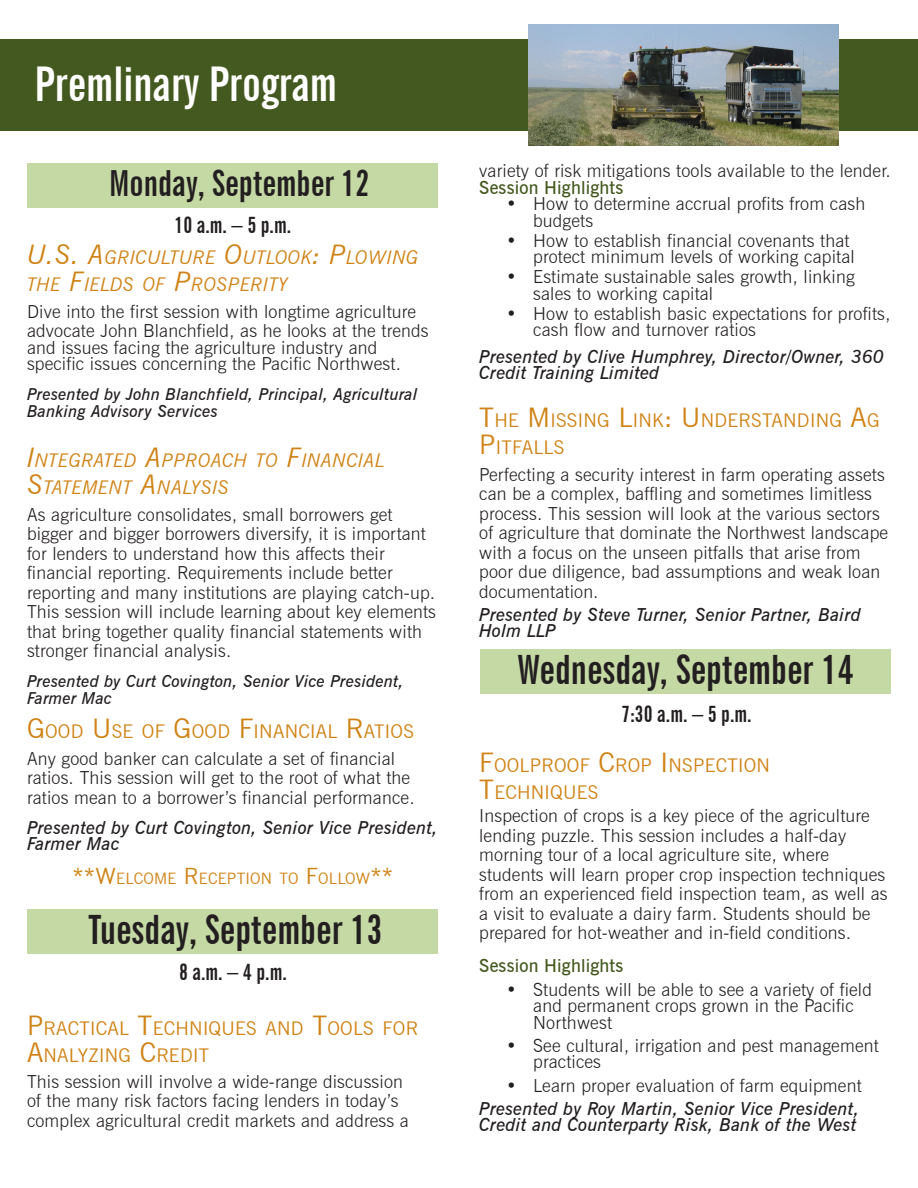
<style>
.page{position:relative;width:918px;height:1188px;background:#fff}
.page>*{position:absolute;margin:0;border:0;box-sizing:border-box;transform-origin:0 0}
.t1{font:700 extra-condensed 48px "News Gothic BT";color:#fff}
.t2{font:700 extra-condensed 40.5px "News Gothic BT";color:#231f20}
.t3{font:700 extra-condensed 36px "News Gothic BT";color:#231f20}
.t4{font:700 extra-condensed 22.5px "News Gothic BT";color:#231f20}
.t5{font:18.9px/27px "News Gothic BT";letter-spacing:.015em;color:#d08315}
.t6{font:italic 18.9px/27px "News Gothic BT";letter-spacing:.015em;color:#d08315}
.t7{font:300 18px/19.5px "News Gothic BT";letter-spacing:.01em;color:#231f20}
.t8{font:italic 600 18px/16.5px "News Gothic BT";letter-spacing:.01em;color:#231f20}
.t9{font:600 18px "News Gothic BT";letter-spacing:.01em;color:#44591f}
.t10{font:italic 600 16.5px/16.5px "News Gothic BT";letter-spacing:.01em;color:#231f20}
.t11{font:15.75px "News Gothic BT";letter-spacing:.015em;color:#d08315}
.s1{font-size:27px}
.s2{font-size:22.5px}
.s3{font-weight:600;color:#44591f}
</style>
<div class="page">
<div style="left:0;top:39px;width:918px;height:92px;background:#44591f"></div>
<img style="left:529px;top:25px;width:309px;height:120px">
<div style="left:28px;top:164px;width:410px;height:44px;background:#c5d9a5"></div>
<div style="left:28px;top:909px;width:410px;height:45px;background:#c5d9a5"></div>
<div style="left:481px;top:649px;width:410px;height:45px;background:#c5d9a5"></div>
<p class="t1" style="left:34px;top:55px;width:304px">Premlinary Program</p>
<p class="t3" style="left:109px;top:162px;width:262px">Monday, September 12</p>
<p class="t4" style="left:174px;top:211px;width:118px">10 a.m. – 5 p.m.</p>
<p class="t6" style="left:27px;top:243px;width:393px"><span class="s1">U.S. A</span>GRICULTURE <span class="s1">O</span>UTLOOK<span class="s1">: P</span>LOWING<br>THE <span class="s1">F</span>IELDS OF <span class="s1">P</span>ROSP</p>
<p class="t6" style="left:240px;top:270px;width:49px">ERITY</p>
<p class="t7" style="left:27px;top:301px;width:403px">Dive into the first session with longtime agriculture advocate John Blanchfield, as he looks at the trends</p>
<p class="t7" style="left:27px;top:339px;width:376px;line-height:16.5px">and issues facing the agriculture industry and specific issues concerning the Pacific Northwest.</p>
<p class="t10" style="left:27px;top:386px;width:392px">Presented by John Blanchfield, Principal, Agricultural<br>Banking Advisory Services</p>
<p class="t6" style="left:27px;top:446px;width:359px"><span class="s1">I</span>NTEGRATED <span class="s1">A</span>PPROA CH TO <span class="s1">F</span>INANCIAL<br><span class="s1">S</span>TATEMENT <span class="s1">A</span>NALYSIS</p>
<p class="t7" style="left:27px;top:505px;width:411px">As agriculture consolidates, small borrowers get bigger and bigger borrowers diversify, it is important for lenders to understand how this affects their financial reporting. Requirements include better reporting and many institutions are playing catch-up.<br>This session will include learning about key elements that bring together quality financial statements with stronger financial analysis.</p>
<p class="t10" style="left:27px;top:673px;width:378px">Presented by Curt Covington, Senior Vice President,<br>Farmer Mac</p>
<p class="t5" style="left:27px;top:717px;width:389px"><span class="s1">G</span>OOD <span class="s1">U</span>SE OF <span class="s1">G</span>OOD <span class="s1">F</span>INANCIAL <span class="s1">R</span>ATIOS</p>
<p class="t7" style="left:27px;top:748px;width:389px">Any good banker can calculate a set of financial ratios. This session will get to the root of what the ratios mean to a borrower’s financial performance.</p>
<p class="t8" style="left:27px;top:819px;width:413px">Presented by Curt Covington, Senior Vice President,<br>Farmer Mac</p>
<p class="t11" style="left:73px;top:869px;width:322px"><span class="s2">**W</span>ELCOME <span class="s2">R</span>ECEPTION TO <span class="s2">F</span>OLLOW<span class="s2">**</span></p>
<p class="t2" style="left:88px;top:905px;width:296px">Tuesday, September 13</p>
<p class="t4" style="left:179px;top:959px;width:109px">8 a.m. – 4 p.m.</p>
<p class="t5" style="left:27px;top:1014px;width:390px"><span class="s1">P</span> RACTICAL <span class="s1">T</span>ECHNIQU ES AND <span class="s1">T</span>OOLS FOR<br><span class="s1">A</span>NALYZING <span class="s1">C</span>REDIT</p>
<p class="t7" style="left:27px;top:1072px;width:383px">This session will involve a wide-range discussion of the many risk factors facing lenders in today’s complex agricultural credit markets and address a</p>
<p class="t7" style="left:479px;top:162px;width:413px;line-height:16.5px">variety of risk mitigations tools available to the lender.<br><span class="s3">Session Highlights</span></p>
<p class="t7" style="left:533px;top:195px;width:334px;line-height:16.5px;text-indent:-27px">• How to determine accrual profits from cash budgets</p>
<p class="t7" style="left:506px;top:232px;width:350px;line-height:16.5px;text-align:right">• How to establish financial covenants that protect minimum levels of working capital</p>
<p class="t7" style="left:533px;top:268px;width:323px;line-height:16.5px;text-indent:-27px">• Estimate sustainable sales growth, linking sales to working capital</p>
<p class="t7" style="left:533px;top:305px;width:359px;line-height:16.5px;text-indent:-27px">• How to establish basic expectations for profits, cash flow and turnover ratios</p>
<p class="t8" style="left:479px;top:348px;width:406px">Presented by Clive Humphrey, Director/Owner, 360<br>Credit Training Limited</p>
<p class="t5" style="left:479px;top:406px;width:400px"><span class="s1">T</span>HE <span class="s1">M</span> ISSING <span class="s1">L</span>INK<span class="s1">: U</span>NDERSTANDING <span class="s1">A</span>G<br><span class="s1">P</span> ITFALLS</p>
<p class="t7" style="left:479px;top:464px;width:410px">Perfecting a security interest in farm operating assets can be a complex, baffling and sometimes limitless process. This session will look at the various sectors of agriculture that dominate the Northwest landscape with a focus on the unseen pitfalls that arise from poor due diligence, bad assumptions and weak loan documentation.</p>
<p class="t8" style="left:479px;top:606px;width:383px">Presented by Steve Turner, Senior Partner, Baird<br>Holm LLP</p>
<p class="t2" style="left:518px;top:645px;width:337px">Wednesday, September 14</p>
<p class="t4" style="left:621px;top:700px;width:132px">7:30 a.m. – 5 p.m.</p>
<p class="t5" style="left:479px;top:752px;width:292px"><span class="s1">F</span>OOLPROOF <span class="s1">C</span>ROP <span class="s1">I</span> NSPECTION<br><span class="s1">T</span>ECHNIQU ES</p>
<p class="t7" style="left:479px;top:806px;width:410px">Inspection of crops is a key piece of the agriculture lending puzzle. This session includes a half-day morning tour of a local agriculture site, where students will learn proper crop inspection techniques from an experienced field inspection team, as well as a visit to evaluate a dairy farm. Students should be prepared for hot-weather and in-field conditions.</p>
<p class="t9" style="left:479px;top:955px;width:146px">Session Highlights</p>
<p class="t7" style="left:533px;top:981px;width:340px;line-height:16.5px;text-indent:-27px">• Students will be able to see a variety of field and permanent crops grown in the Pacific<br>Northwest</p>
<p class="t7" style="left:533px;top:1037px;width:347px;line-height:16.5px;text-indent:-27px">• See cultural, irrigation and pest management practices</p>
<p class="t7" style="left:506px;top:1075px;width:357px">• Learn proper evaluation of farm equipment</p>
<p class="t8" style="left:479px;top:1100px;width:382px">Presented by Roy Martin, Senior Vice President,<br>Credit and Counterparty Risk, Bank of the West</p>
</div>
